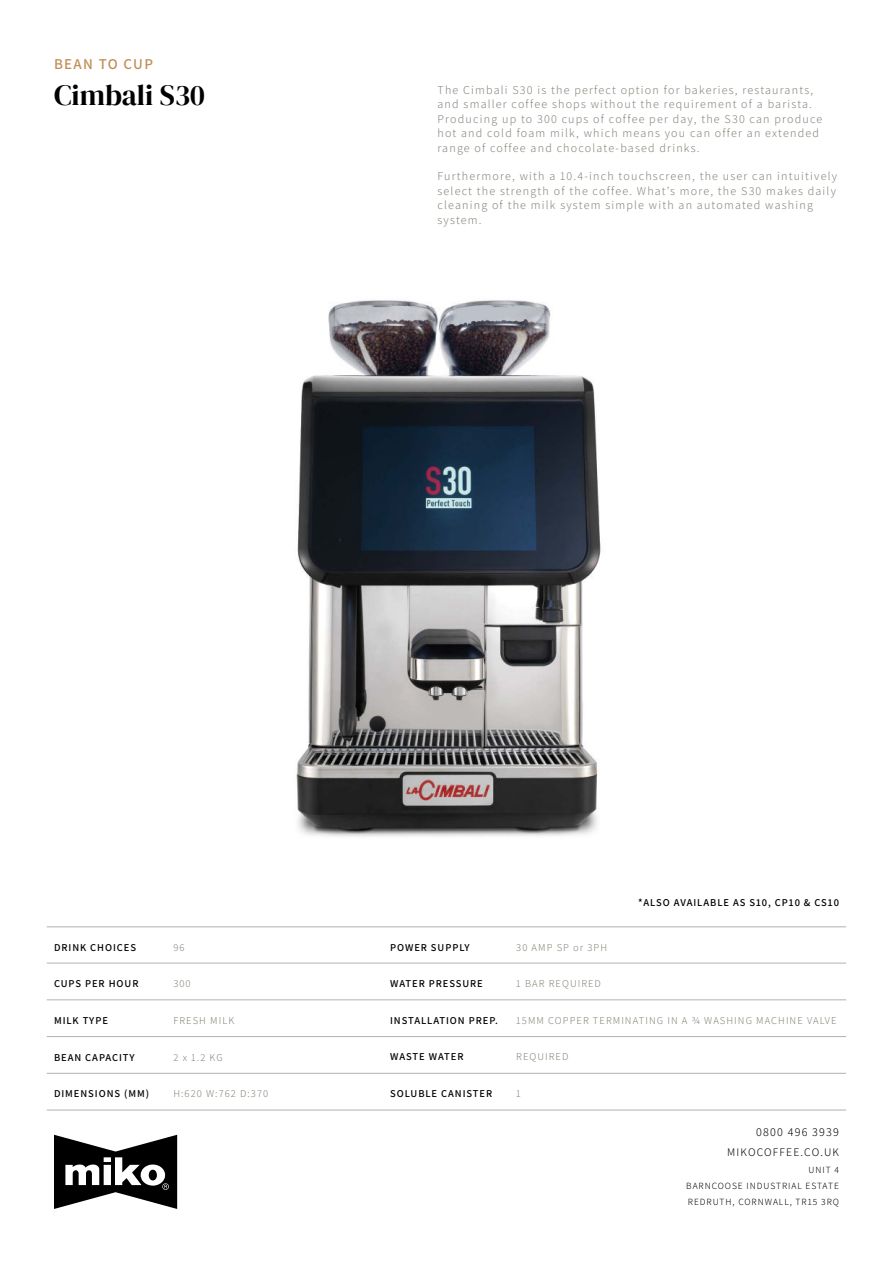
<style>
.page{position:relative;width:893px;height:1263px;background:#fff}
.page>*{position:absolute;margin:0;border:0;box-sizing:border-box;transform-origin:0 0}
.t1{font:29.1px "DM Serif Display";color:#000}
.t2{font:600 15px "Assistant";letter-spacing:.09em;color:#c08e55}
.t3{font:300 12px/14.4px "Assistant";letter-spacing:.1em;color:#838679}
.t4{font:300 12px "Assistant";letter-spacing:.1em;color:#000101}
.t5{font:300 11.55px "Assistant";letter-spacing:.1em;color:#000101}
.t6{font:600 10.5px "Assistant";letter-spacing:.09em;color:#000101}
.t7{font:300 10.5px "Assistant";letter-spacing:.1em;color:#838679}
.t8{font:300 9.45px/15.8px "Assistant";letter-spacing:.1em;color:#000101;text-align:justify}
</style>
<div class="page">
<svg style="left:54px;top:1135px;width:123px;height:74px"></svg>
<img style="left:296px;top:300px;width:305px;height:537px">
<hr style="left:47px;top:926px;width:799px;height:1px;background:#b3b2b2">
<hr style="left:47px;top:963px;width:799px;height:1px;background:#b3b2b2">
<hr style="left:47px;top:999px;width:799px;height:1px;background:#b3b2b2">
<hr style="left:47px;top:1036px;width:799px;height:1px;background:#b3b2b2">
<hr style="left:47px;top:1073px;width:799px;height:1px;background:#b3b2b2">
<hr style="left:47px;top:1110px;width:799px;height:1px;background:#b3b2b2">
<p class="t2" style="left:54px;top:58px;width:101px">BEAN TO CUP</p>
<h1 class="t1" style="left:54px;top:78px;width:152px">Cimbali S30</h1>
<p class="t3" style="left:437px;top:84px;width:386px">The Cimbali S30 is the perfect option for bakeries, restaurants, and smaller coffee shops without the requirement of a barista.<br>Producing up to 300 cups of coffee per day, the S30 can produce hot and cold foam milk, which means you can offer an extended range of coffee and chocolate-based drinks.</p>
<p class="t3" style="left:437px;top:170px;width:401px">Furthermore, with a 10.4-inch touchscreen, the user can intuitively select the strength of the coffee. What’s more, the S30 makes daily cleaning of the milk system simple with an automated washing system.</p>
<p class="t6" style="left:54px;top:943px;width:84px">DRINK CHOICES</p>
<p class="t6" style="left:54px;top:979px;width:86px">CUPS PER HOUR</p>
<p class="t6" style="left:54px;top:1016px;width:55px">MILK TYPE</p>
<p class="t6" style="left:54px;top:1053px;width:82px">BEAN CAPACITY</p>
<p class="t6" style="left:54px;top:1090px;width:97px">DIMENSIONS (MM)</p>
<p class="t7" style="left:173px;top:943px;width:13px">96</p>
<p class="t7" style="left:173px;top:979px;width:19px">300</p>
<p class="t7" style="left:173px;top:1016px;width:62px">FRESH MILK</p>
<p class="t7" style="left:173px;top:1053px;width:51px">2 x 1.2 KG</p>
<p class="t7" style="left:173px;top:1090px;width:96px">H:620 W:762 D:370</p>
<p class="t6" style="left:390px;top:943px;width:81px">POWER SUPPLY</p>
<p class="t6" style="left:390px;top:979px;width:94px">WATER PRESSURE</p>
<p class="t6" style="left:390px;top:1016px;width:109px">INSTALLATION PREP.</p>
<p class="t6" style="left:390px;top:1053px;width:75px">WASTE WATER</p>
<p class="t6" style="left:390px;top:1090px;width:104px">SOLUBLE CANISTER</p>
<p class="t7" style="left:516px;top:943px;width:92px">30 AMP SP or 3PH</p>
<p class="t7" style="left:516px;top:979px;width:86px">1 BAR REQUIRED</p>
<p class="t6" style="left:638px;top:898px;width:202px">*ALSO AVAILABLE AS S10, CP10 &amp; CS10</p>
<p class="t7" style="left:516px;top:1016px;width:322px">15MM COPPER TERMINATING IN A ¾ WASHING MACHINE VALVE</p>
<p class="t7" style="left:516px;top:1053px;width:54px">REQUIRED</p>
<p class="t7" style="left:516px;top:1090px;width:6px">1</p>
<p class="t4" style="left:756px;top:1127px;width:84px">0800 496 3939</p>
<p class="t5" style="left:727px;top:1147px;width:113px">MIKOCOFFEE.CO.UK</p>
<p class="t8" style="left:686px;top:1163px;width:154px;text-indent:122px">UNIT 4<br>BARNCOOSE INDUSTRIAL ESTATE REDRUTH, CORNWALL, TR15 3RQ</p>
</div>
